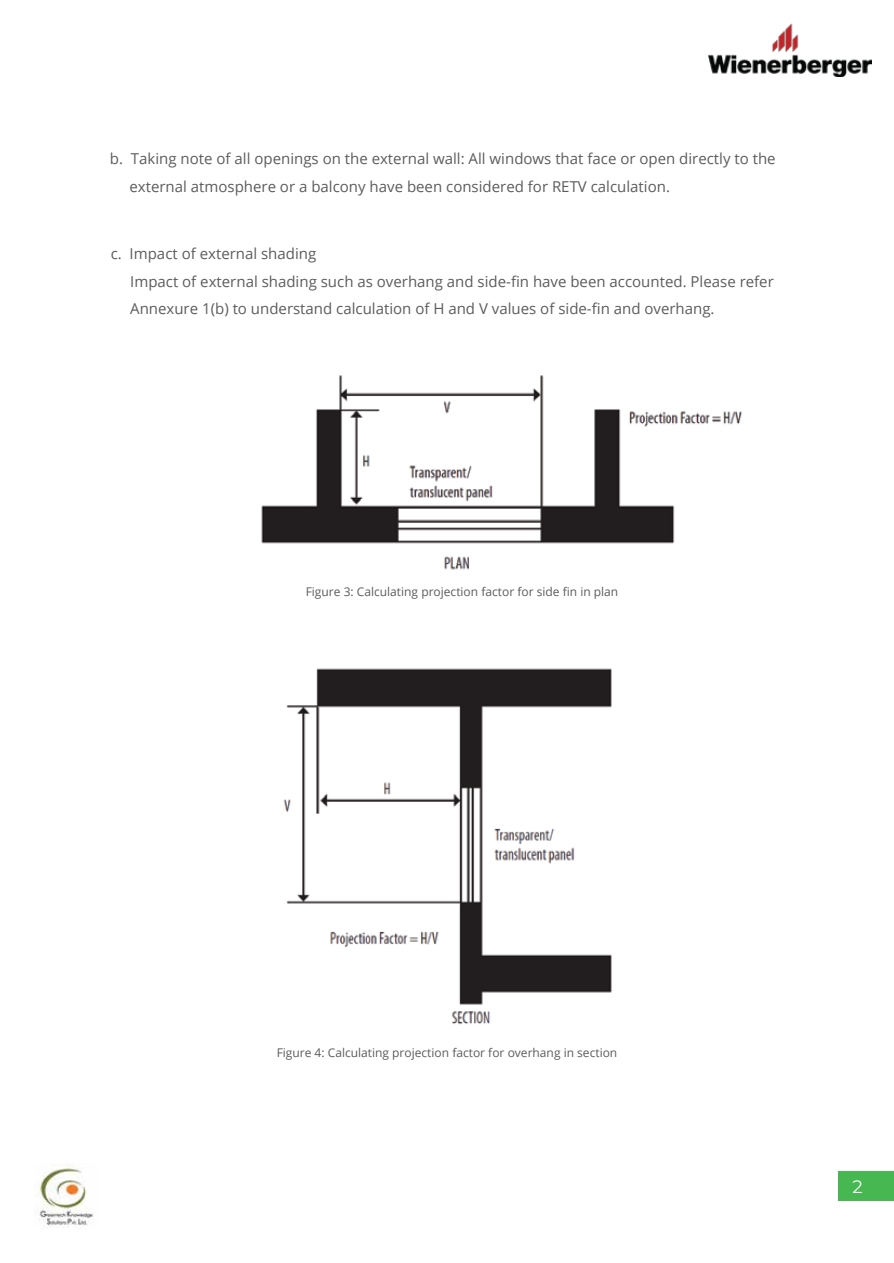
<style>
.page{position:relative;width:894px;height:1263px;background:#fff}
.page>*{position:absolute;margin:0;border:0;box-sizing:border-box;transform-origin:0 0}
.t1{font:18px "Montserrat";color:#fff}
.t2{font:15px/27.5px "Open Sans";color:#5c5c5c}
.t3{font:12px "Open Sans";color:#5c5c5c}
</style>
<div class="page">
<img style="left:261px;top:375px;width:481px;height:195px">
<img style="left:283px;top:668px;width:329px;height:356px">
<div style="left:838px;top:1171px;width:55px;height:30px;background:#46b751"></div>
<img style="left:34px;top:1163px;width:59px;height:65px">
<img style="left:708px;top:23px;width:163px;height:53px">
<p class="t2" style="left:129px;top:145px;width:647px;text-indent:-20px">b. Taking note of all openings on the external wall: All windows that face or open directly to the external atmosphere or a balcony have been considered for RETV calculation.</p>
<p class="t2" style="left:130px;top:240px;width:645px;text-indent:-20px">c. Impact of external shading<br>Impact of external shading such as overhang and side-fin have been accounted. Please refer<br>Annexure 1(b) to understand calculation of H and V values of side-fin and overhang.</p>
<p class="t3" style="left:305px;top:583px;width:314px">Figure 3: Calculating projection factor for side fin in plan</p>
<p class="t3" style="left:276px;top:1044px;width:342px">Figure 4: Calculating projection factor for overhang in section</p>
<p class="t1" style="left:852px;top:1174px;width:12px">2</p>
</div>
